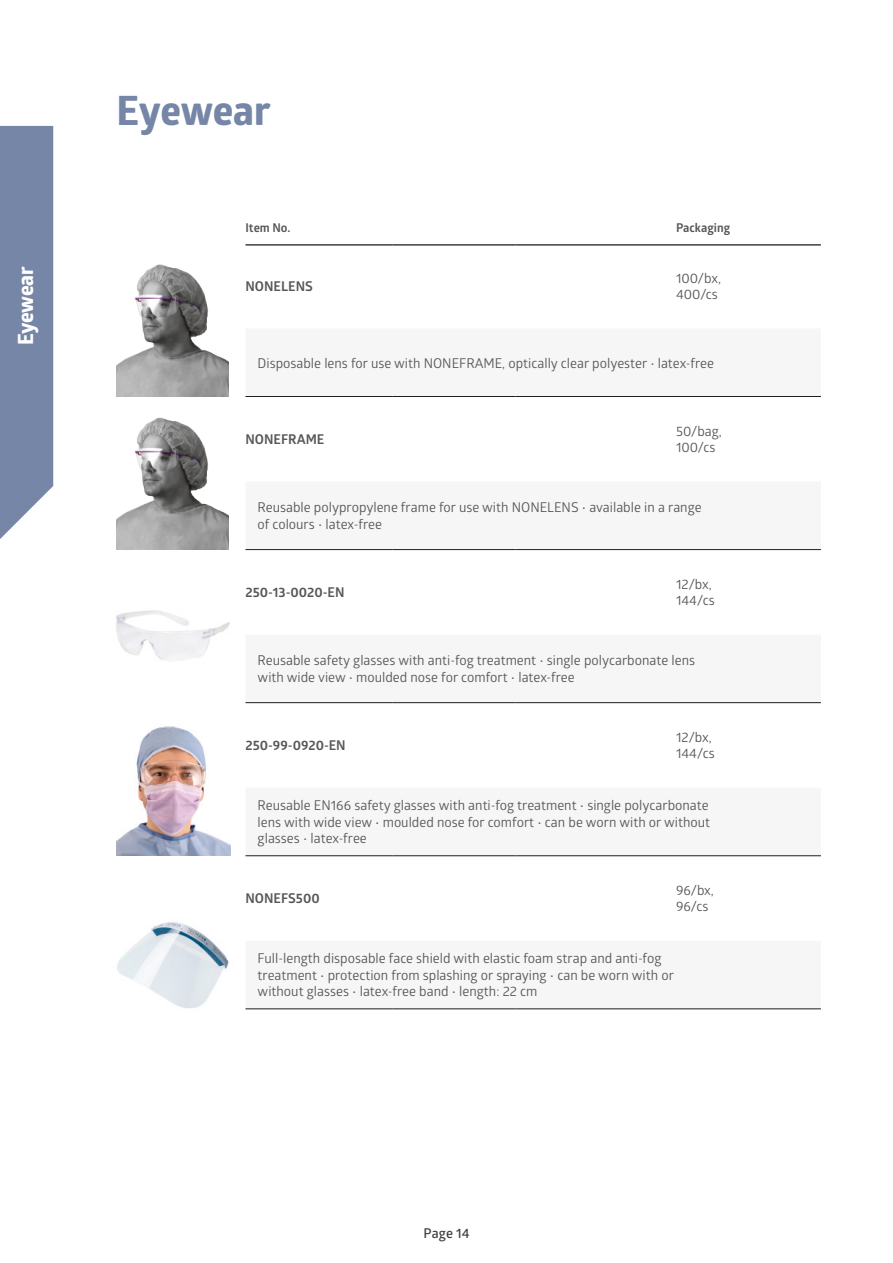
<style>
.page{position:relative;width:893px;height:1263px;background:#fff}
.page>*{position:absolute;margin:0;border:0;box-sizing:border-box;transform-origin:0 0}
.t1{font:700 40.5px "Globerx";letter-spacing:-.005em;color:#7686a7}
.t2{font:700 21px "Globerx";letter-spacing:-.02em;color:#fff}
.t3{font:13.5px/16.5px "Glober";color:#575756}
.t4{font:700 13.5px "Glober";color:#575756}
.t5{font:600 13.5px "Glober";letter-spacing:.005em;color:#3d3d3c}
.t6{font:700 12.15px "Glober";color:#575756}
</style>
<div class="page">
<svg style="left:245px;top:550px;width:576px;height:307px"></svg>
<hr style="left:245px;top:1008px;width:147px;height:1px;background:#1d1d1b">
<hr style="left:392px;top:1008px;width:123px;height:1px;background:#1d1d1b">
<hr style="left:515px;top:1008px;width:161px;height:1px;background:#1d1d1b">
<hr style="left:676px;top:1008px;width:145px;height:1px;background:#1d1d1b">
<hr style="left:245px;top:855px;width:147px;height:1px;background:#1d1d1b">
<hr style="left:392px;top:855px;width:123px;height:1px;background:#1d1d1b">
<hr style="left:515px;top:855px;width:161px;height:1px;background:#1d1d1b">
<hr style="left:676px;top:855px;width:145px;height:1px;background:#1d1d1b">
<hr style="left:245px;top:702px;width:147px;height:1px;background:#1d1d1b">
<hr style="left:392px;top:702px;width:123px;height:1px;background:#1d1d1b">
<hr style="left:515px;top:702px;width:161px;height:1px;background:#1d1d1b">
<hr style="left:676px;top:702px;width:145px;height:1px;background:#1d1d1b">
<hr style="left:245px;top:396px;width:147px;height:1px;background:#1d1d1b">
<hr style="left:392px;top:396px;width:123px;height:1px;background:#1d1d1b">
<hr style="left:515px;top:396px;width:161px;height:1px;background:#1d1d1b">
<hr style="left:676px;top:396px;width:145px;height:1px;background:#1d1d1b">
<hr style="left:245px;top:549px;width:147px;height:1px;background:#1d1d1b">
<hr style="left:392px;top:549px;width:123px;height:1px;background:#1d1d1b">
<hr style="left:515px;top:549px;width:161px;height:1px;background:#1d1d1b">
<hr style="left:676px;top:549px;width:145px;height:1px;background:#1d1d1b">
<hr style="left:245px;top:244px;width:147px;height:2px;background:#1d1d1b">
<hr style="left:392px;top:244px;width:123px;height:2px;background:#1d1d1b">
<hr style="left:515px;top:244px;width:161px;height:2px;background:#1d1d1b">
<hr style="left:676px;top:244px;width:145px;height:2px;background:#1d1d1b">
<img style="left:117px;top:264px;width:112px;height:126px">
<img style="left:117px;top:390px;width:112px;height:160px">
<img style="left:117px;top:726px;width:114px;height:129px">
<img style="left:116px;top:610px;width:114px;height:51px">
<img style="left:117px;top:922px;width:112px;height:86px">
<svg style="left:0;top:126px;width:53px;height:413px"></svg>
<div style="left:0;top:154px;width:52px;height:304px;background:#7686a7"></div>
<hr style="left:892px;top:0;width:1px;height:1263px;background:#005da9">
<h2 class="t2" style="left:10px;top:345px;width:80px;rotate:-90deg">Eyewear</h2>
<h1 class="t1" style="left:117px;top:81px;width:156px">Eyewear</h1>
<p class="t6" style="left:245px;top:219px;width:47px">Item No.</p>
<p class="t6" style="left:676px;top:219px;width:56px">Packaging</p>
<p class="t4" style="left:245px;top:277px;width:69px">NONELENS</p>
<p class="t3" style="left:676px;top:269px;width:47px">100/bx,<br>400/cs</p>
<p class="t3" style="left:258px;top:354px;width:458px">Disposable lens for use with NONEFRAME, optically clear polyester • latex-free</p>
<p class="t4" style="left:245px;top:430px;width:80px">NONEFRAME</p>
<p class="t3" style="left:676px;top:422px;width:47px">50/bag,<br>100/cs</p>
<p class="t3" style="left:258px;top:499px;width:445px">Reusable polypropylene frame for use with NONELENS • available in a range of colours • latex-free</p>
<p class="t4" style="left:245px;top:583px;width:101px">250-13-0020-EN</p>
<p class="t3" style="left:676px;top:576px;width:40px">12/bx,<br>144/cs</p>
<p class="t3" style="left:258px;top:652px;width:439px">Reusable safety glasses with anti-fog treatment • single polycarbonate lens with wide view • moulded nose for comfort • latex-free</p>
<p class="t4" style="left:245px;top:736px;width:102px">250-99-0920-EN</p>
<p class="t3" style="left:676px;top:729px;width:40px">12/bx,<br>144/cs</p>
<p class="t3" style="left:258px;top:797px;width:454px;text-align:justify">Reusable EN166 safety glasses with anti-fog treatment • single polycarbonate lens with wide view • moulded nose for comfort • can be worn with or without glasses • latex-free</p>
<p class="t4" style="left:245px;top:889px;width:76px">NONEFS500</p>
<p class="t3" style="left:676px;top:882px;width:39px">96/bx,<br>96/cs</p>
<p class="t3" style="left:258px;top:950px;width:418px">Full-length disposable face shield with elastic foam strap and anti-fog treatment • protection from splashing or spraying • can be worn with or without glasses • latex-free band • length: 22 cm</p>
<p class="t5" style="left:424px;top:1224px;width:48px">Page 14</p>
</div>
